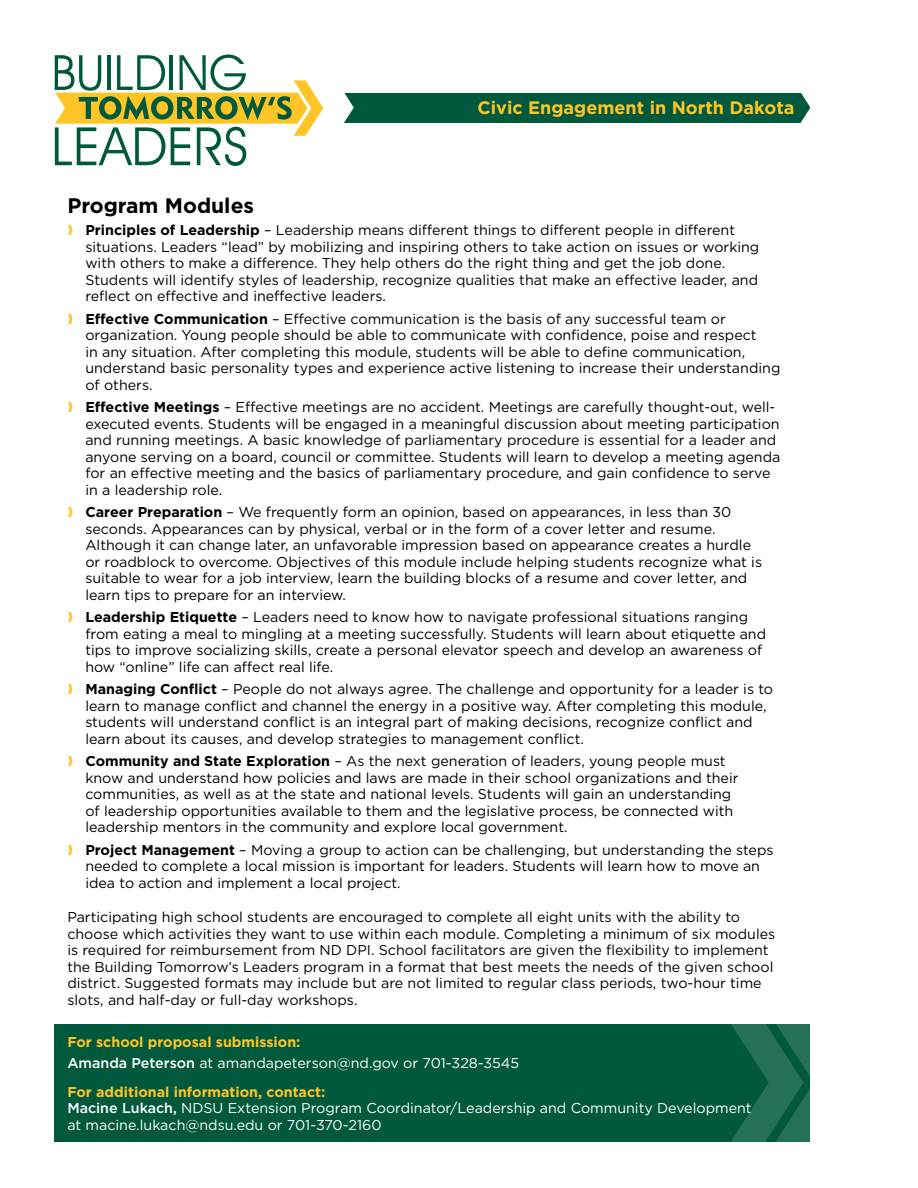
<style>
.page{position:relative;width:918px;height:1188px;background:#fff}
.page>*{position:absolute;margin:0;border:0;box-sizing:border-box;transform-origin:0 0}
.headings{font:700 21px "Gotham";color:#000}
.Page_title{font:700 18px "Gotham";color:#ffc425}
.bullets{font:14.25px/16.5px "Gotham";color:#000}
.body{font:14.25px/16.5px "Gotham";color:#000}
.body-2{font:14.25px/16.5px "Gotham";color:#fff}
.body-3{font:700 14.25px "Gotham";color:#ffc425}
.s1{font-family:"Carta";font-size:16.5px;color:#ffc425}
.s2{font-weight:700}
.s3{font-weight:500}
.s4{font-weight:700;color:#ffc425}
</style>
<div class="page">
<div style="left:54px;top:1024px;width:756px;height:118px;background:#00583d"></div>
<svg style="left:731px;top:1024px;width:79px;height:118px"></svg>
<div style="left:339px;top:93px;width:471px;height:30px;background:#00583d"></div>
<svg style="left:800px;top:93px;width:10px;height:30px"></svg>
<svg style="left:55px;top:55px;width:299px;height:111px"></svg>
<p class="Page_title" style="left:478px;top:96px;width:318px">Civic Engagement in North Dakota</p>
<p class="headings" style="left:67px;top:191px;width:188px">Program Modules</p>
<p class="bullets" style="left:85px;top:222px;width:676px;text-indent:-18px"><span class="s1">K</span> <span class="s2">Principles of Leadership</span> – Leadership means different things to different people in different situations. Leaders “lead” by mobilizing and inspiring others to take action on issues or working with others to make a difference. They help others do the right thing and get the job done.<br>Students will identify styles of leadership, recognize qualities that make an effective leader, and reflect on effective and ineffective leaders.</p>
<p class="bullets" style="left:85px;top:310px;width:697px;text-indent:-18px"><span class="s1">K</span> <span class="s2">Effective Communication</span> – Effective communication is the basis of any successful team or organization. Young people should be able to communicate with confidence, poise and respect<br>in any situation. After completing this module, students will be able to define communication, understand basic personality types and experience active listening to increase their understanding of others.</p>
<p class="bullets" style="left:85px;top:399px;width:697px;text-indent:-18px"><span class="s1">K</span> <span class="s2">Effective Meetings</span> – Effective meetings are no accident. Meetings are carefully thought-out, well&shy;executed events. Students will be engaged in a meaningful discussion about meeting participation and running meetings. A basic knowledge of parliamentary procedure is essential for a leader and anyone serving on a board, council or committee. Students will learn to develop a meeting agenda for an effective meeting and the basics of parliamentary procedure, and gain confidence to serve in a leadership role.</p>
<p class="bullets" style="left:85px;top:504px;width:678px;text-indent:-18px"><span class="s1">K</span> <span class="s2">Career Preparation</span> – We frequently form an opinion, based on appearances, in less than 30 seconds. Appearances can by physical, verbal or in the form of a cover letter and resume.<br>Although it can change later, an unfavorable impression based on appearance creates a hurdle or roadblock to overcome. Objectives of this module include helping students recognize what is suitable to wear for a job interview, learn the building blocks of a resume and cover letter, and learn tips to prepare for an interview.</p>
<p class="bullets" style="left:85px;top:609px;width:682px;text-indent:-18px"><span class="s1">K</span> <span class="s2">Leadership Etiquette</span> – Leaders need to know how to navigate professional situations ranging from eating a meal to mingling at a meeting successfully. Students will learn about etiquette and tips to improve socializing skills, create a personal elevator speech and develop an awareness of how “online” life can affect real life.</p>
<p class="bullets" style="left:85px;top:681px;width:689px;text-indent:-18px"><span class="s1">K</span> <span class="s2">Managing Conflict</span> – People do not always agree. The challenge and opportunity for a leader is to learn to manage conflict and channel the energy in a positive way. After completing this module, students will understand conflict is an integral part of making decisions, recognize conflict and learn about its causes, and develop strategies to management conflict.</p>
<p class="bullets" style="left:85px;top:753px;width:655px;text-indent:-18px"><span class="s1">K</span> <span class="s2">Community and State Exploration</span> – As the next generation of leaders, young people must know and understand how policies and laws are made in their school organizations and their communities, as well as at the state and national levels. Students will gain an understanding of leadership opportunities available to them and the legislative process, be connected with leadership mentors in the community and explore local government.</p>
<p class="bullets" style="left:85px;top:841px;width:690px;text-indent:-18px"><span class="s1">K</span> <span class="s2">Project Management</span> – Moving a group to action can be challenging, but understanding the steps needed to complete a local mission is important for leaders. Students will learn how to move an idea to action and implement a local project.</p>
<p class="body" style="left:67px;top:909px;width:710px">Participating high school students are encouraged to complete all eight units with the ability to choose which activities they want to use within each module. Completing a minimum of six modules is required for reimbursement from ND DPI. School facilitators are given the flexibility to implement the Building Tomorrow’s Leaders program in a format that best meets the needs of the given school district. Suggested formats may include but are not limited to regular class periods, two-hour time slots, and half-day or full-day workshops.</p>
<p class="body-3" style="left:67px;top:1033px;width:235px">For school proposal submission:</p>
<p class="body-2" style="left:67px;top:1055px;width:453px"><span class="s3">Amanda Peterson</span> at amandapeterson@nd.gov or 701-328-3545</p>
<p class="body-2" style="left:67px;top:1083px;width:686px"><span class="s4">For additional information, contact:<br></span><span class="s3">Macine Lukach,</span> NDSU Extension Program Coordinator/Leadership and Community Development at macine.lukach@ndsu.edu or 701-370-2160</p>
</div>
